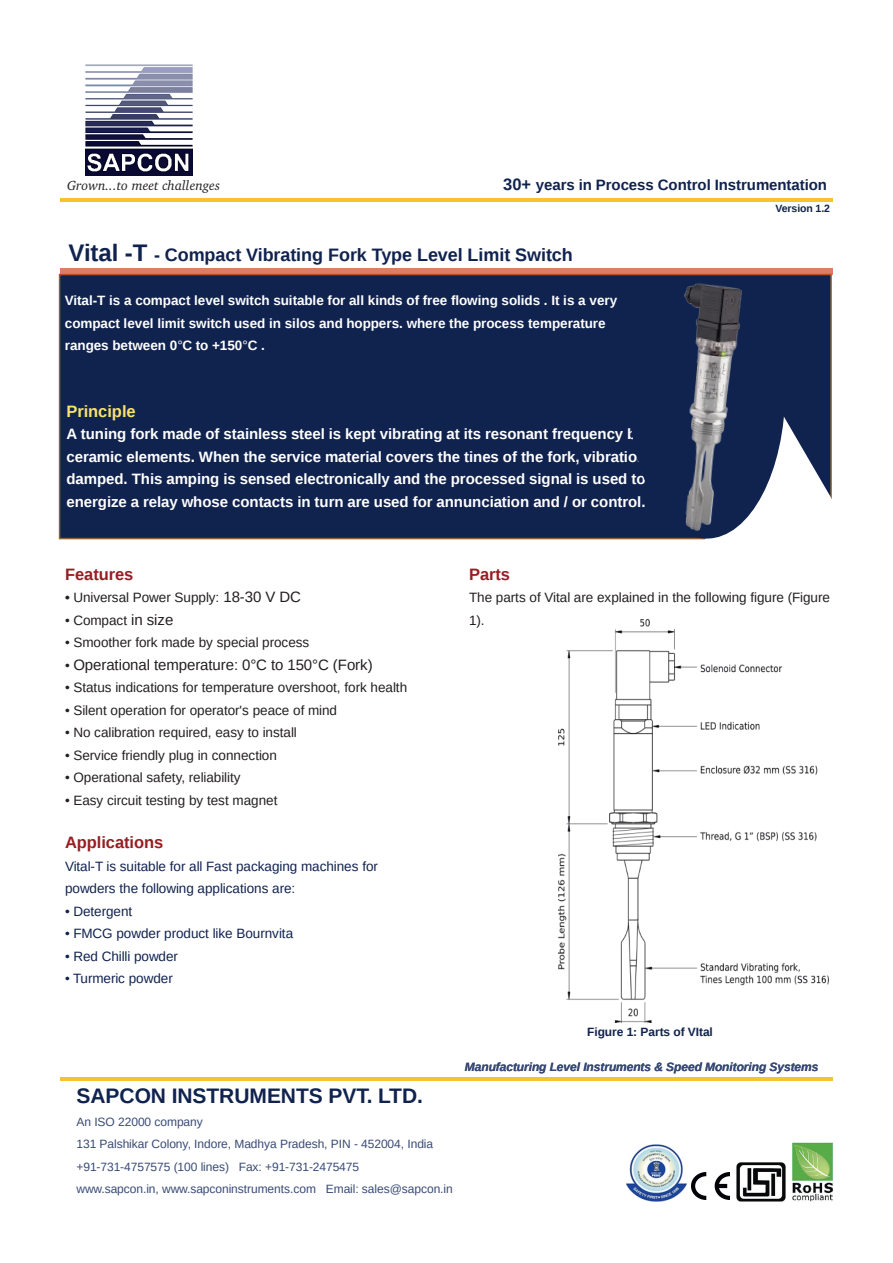
<style>
.page{position:relative;width:893px;height:1263px;background:#fff}
.page>*{position:absolute;margin:0;border:0;box-sizing:border-box;transform-origin:0 0}
.t1{font:700 21px "Liberation Sans";color:#10224e}
.t2{font:700 18px "Liberation Sans";letter-spacing:-.005em;color:#10224e}
.t3{font:700 16.5px "Liberation Sans";color:#971d21}
.t4{font:700 16.5px "Liberation Sans";letter-spacing:-.005em;color:#f8e36d}
.t5{font:700 15px/22.5px "Liberation Sans";letter-spacing:-.005em;color:#fff}
.t6{font:15px "Liberation Sans";letter-spacing:-.005em;color:#231f20}
.t7{font:700 15px "Liberation Sans";letter-spacing:-.005em;color:#10224e}
.t8{font:13.5px/22.5px "Liberation Sans";color:#231f20}
.t9{font:700 13.5px/22.5px "Liberation Sans";color:#fff}
.t10{font:13.5px/22.5px "Liberation Sans";color:#10224e}
.t11{font:italic 13.5px "Charter BT";color:#231f20}
.t12{font:12px/22.5px "Liberation Sans";letter-spacing:-.005em;color:#384a75}
.t13{font:italic 700 12px "Liberation Sans";letter-spacing:-.005em;color:#384a75}
.t14{font:700 12px "Liberation Sans";letter-spacing:-.005em;color:#10224e}
.t15{font:700 10.5px "Liberation Sans";letter-spacing:-.01em;color:#10224e}
.s1{font-size:16.5px}
.s2{font-size:24px}
.s3{font-weight:400}
.s4{font-weight:700}
.s5{font-size:15px}
.s6{font-size:13.5px}
</style>
<div class="page">
<div style="left:60px;top:274px;width:771px;height:264px;background:#10224e"></div>
<div style="left:59px;top:274px;width:773px;height:265px;border:2px solid #8c6138"></div>
<svg style="left:628px;top:389px;width:204px;height:151px"></svg>
<div style="left:60px;top:268px;width:773px;height:7px;background:#ce4526;opacity:.7"></div>
<img style="left:644px;top:273px;width:109px;height:263px">
<img style="left:558px;top:620px;width:271px;height:402px">
<img style="left:85px;top:64px;width:107px;height:112px">
<img style="left:792px;top:1142px;width:41px;height:59px">
<img style="left:692px;top:1173px;width:37px;height:26px">
<img style="left:736px;top:1162px;width:50px;height:39px">
<img style="left:627px;top:1145px;width:59px;height:56px">
<hr style="left:60px;top:198px;width:772px;height:4px;background:#f7c22d">
<hr style="left:60px;top:1077px;width:772px;height:4px;background:#f7c22d">
<p class="t11" style="left:67px;top:180px;width:154px">Grown...to meet challenges</p>
<p class="t7" style="left:503px;top:176px;width:325px"><span class="s1">30+</span> years in Process Control Instrumentation</p>
<p class="t15" style="left:776px;top:202px;width:56px">Version 1.2</p>
<h2 class="t2" style="left:69px;top:245px;width:506px"><span class="s2">Vital -T</span> - Compact Vibrating Fork Type Level Limit Switch</h2>
<p class="t9" style="left:65px;top:289px;width:554px">Vital-T is a compact level switch suitable for all kinds of free flowing solids . It is a very compact level limit switch used in silos and hoppers. where the process temperature ranges between 0<span class="s3">°</span>C to +150<span class="s3">°</span>C .</p>
<p class="t4" style="left:67px;top:402px;width:71px">Principle</p>
<p class="t5" style="left:67px;top:423px;width:622px">A tuning fork made of stainless steel is kept vibrating at its resonant frequency by piezo ceramic elements. When the service material covers the tines of the fork, vibrations are damped. This amping is sensed electronically and the processed signal is used to energize a relay whose contacts in turn are used for annunciation and / or control.</p>
<p class="t3" style="left:65px;top:565px;width:70px">Features</p>
<p class="t8" style="left:65px;top:586px;width:237px"><span class="s4">•</span> Universal Power Supply: <span class="s5">18-30 V DC</span></p>
<p class="t8" style="left:65px;top:609px;width:110px">• Compact <span class="s5">in size</span></p>
<p class="t8" style="left:65px;top:631px;width:246px">• Smoother fork made by special process</p>
<p class="t6" style="left:65px;top:656px;width:309px"><span class="s6">•</span> Operational temperature: 0°C to 150°C (Fork)</p>
<p class="t8" style="left:65px;top:676px;width:344px">• Status indications for temperature overshoot, fork health</p>
<p class="t8" style="left:65px;top:699px;width:274px">• Silent operation for operator's peace of mind</p>
<p class="t8" style="left:65px;top:721px;width:233px">• No calibration required, easy to install</p>
<p class="t8" style="left:65px;top:744px;width:213px">• Service friendly plug in connection</p>
<p class="t8" style="left:65px;top:766px;width:177px">• Operational safety, reliability</p>
<p class="t8" style="left:65px;top:789px;width:214px">• Easy circuit testing by test magnet</p>
<p class="t3" style="left:65px;top:833px;width:100px">Applications</p>
<p class="t10" style="left:65px;top:855px;width:315px">Vital-T is suitable for all Fast packaging machines for powders the following applications are:</p>
<p class="t10" style="left:65px;top:900px;width:69px">• Detergent</p>
<p class="t10" style="left:65px;top:922px;width:230px">• FMCG powder product like Bournvita</p>
<p class="t10" style="left:65px;top:945px;width:115px">• Red Chilli powder</p>
<p class="t10" style="left:65px;top:967px;width:109px">• Turmeric powder</p>
<p class="t3" style="left:469px;top:565px;width:42px">Parts</p>
<p class="t8" style="left:469px;top:586px;width:362px">The parts of Vital are explained in the following figure (Figure<br>1).</p>
<h1 class="t1" style="left:76px;top:1084px;width:348px">SAPCON INSTRUMENTS PVT. LTD.</h1>
<p class="t12" style="left:76px;top:1110px;width:378px">An ISO 22000 company<br>131 Palshikar Colony, Indore, Madhya Pradesh, PIN - 452004, India +91-731-4757575 (100 lines) Fax: +91-731-2475475<br>www.sapcon.in, www.sapconinstruments.com Email: sales@sapcon.in</p>
<p class="t14" style="left:587px;top:1025px;width:127px">Figure 1: Parts of VItal</p>
<p class="t13" style="left:465px;top:1060px;width:355px">Manufacturing Level Instruments &amp; Speed Monitoring Systems</p>
</div>
